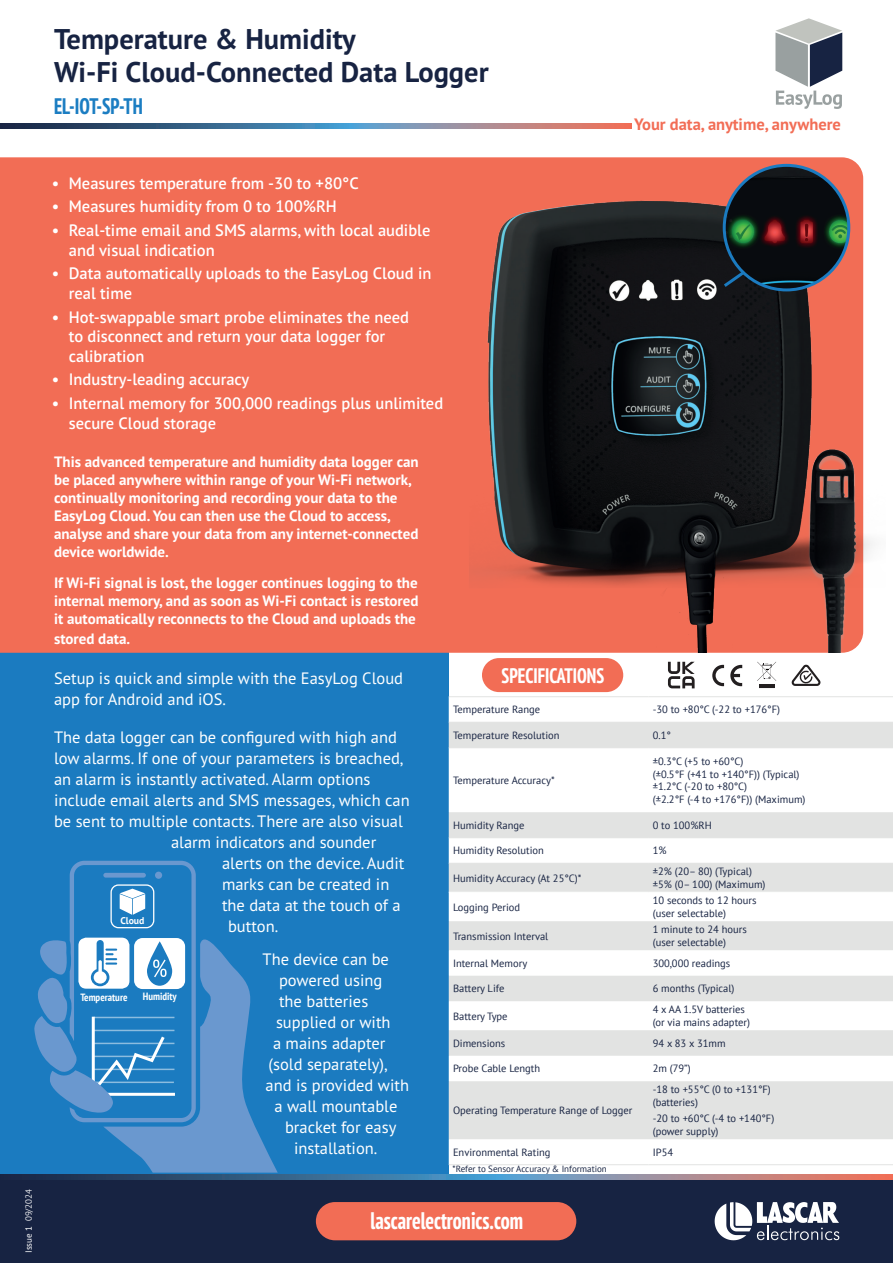
<style>
.page{position:relative;width:893px;height:1263px;background:#fff}
.page>*{position:absolute;margin:0;border:0;box-sizing:border-box;transform-origin:0 0}
.t1{font:700 28.5px/33px "PT Sans Pro";color:#172342}
.t2{font:700 condensed 24px "PT Sans Pro";color:#fff}
.t3{font:700 condensed 22.5px "PT Sans Pro";color:#1b7dc2}
.t4{font:700 condensed 21px "PT Sans Pro";color:#fff}
.t5{font:16.5px/21px "PT Sans Pro";color:#fff}
.t6{font:600 16.5px/19.5px "PT Sans Pro";color:#fff}
.t7{font:700 16.5px "PT Sans Pro";color:#f26d55}
.t8{font:700 15px/18px "PT Sans Pro";color:#fff}
.t9{font:10.5px/12.6px "PT Sans";color:#172342}
.t10{font:700 condensed 10.5px "PT Sans";color:#fff}
.t11{font:700 9.75px "PT Sans Pro";color:#fff}
.t12{font:9px "PT Sans";color:#172342}
.t13{font:300 9px "PT Sans Pro";color:#fff}
.s1{font-weight:400}
</style>
<div class="page">
<div style="left:0;top:653px;width:449px;height:610px;background:#1b7bc0"></div>
<div style="left:0;top:157px;width:397px;height:496px;background:#f26d55"></div>
<svg style="left:775px;top:18px;width:67px;height:91px"></svg>
<svg style="left:0;top:124px;width:631px;height:4px"></svg>
<svg style="left:34px;top:861px;width:244px;height:311px"></svg>
<div style="left:0;top:1179px;width:893px;height:84px;background:#172342"></div>
<svg style="left:715px;top:1202px;width:124px;height:38px"></svg>
<svg style="left:0;top:1175px;width:893px;height:4px"></svg>
<div style="left:316px;top:1202px;width:260px;height:38px;background:#f26d55;border-radius:19px"></div>
<svg style="left:449px;top:723px;width:444px;height:416px;fill:#e2e3e2"></svg>
<hr style="left:449px;top:696px;width:199px;height:1px;background:#e2e3e2">
<hr style="left:449px;top:722px;width:199px;height:1px;background:#e2e3e2">
<hr style="left:449px;top:747px;width:199px;height:1px;background:#e2e3e2">
<hr style="left:449px;top:837px;width:199px;height:1px;background:#e2e3e2">
<hr style="left:449px;top:863px;width:199px;height:1px;background:#e2e3e2">
<hr style="left:648px;top:696px;width:245px;height:1px;background:#e2e3e2">
<hr style="left:648px;top:722px;width:245px;height:1px;background:#e2e3e2">
<hr style="left:648px;top:747px;width:245px;height:1px;background:#e2e3e2">
<hr style="left:648px;top:837px;width:245px;height:1px;background:#e2e3e2">
<hr style="left:648px;top:863px;width:245px;height:1px;background:#e2e3e2">
<hr style="left:449px;top:1164px;width:199px;height:1px;background:#e2e3e2">
<hr style="left:648px;top:1164px;width:245px;height:1px;background:#e2e3e2">
<hr style="left:449px;top:892px;width:199px;height:1px;background:#fff">
<hr style="left:648px;top:892px;width:245px;height:1px;background:#fff">
<svg style="left:120px;top:889px;width:25px;height:26px"></svg>
<div style="left:110px;top:884px;width:44px;height:44px;border:1px solid #fff;border-radius:7px"></div>
<hr style="left:94px;top:1068px;width:80px;height:2px;background:#fff">
<hr style="left:94px;top:1056px;width:80px;height:1px;background:#fff">
<hr style="left:94px;top:1043px;width:80px;height:1px;background:#fff">
<hr style="left:94px;top:1030px;width:80px;height:1px;background:#fff">
<hr style="left:94px;top:1017px;width:80px;height:1px;background:#fff">
<svg style="left:78px;top:938px;width:107px;height:51px"></svg>
<img style="left:397px;top:157px;width:476px;height:496px">
<img style="left:724px;top:165px;width:125px;height:125px;border-radius:62px">
<div style="left:723px;top:164px;width:127px;height:127px;border:3px solid #1b7bc0;border-radius:50%"></div>
<svg style="left:721px;top:269px;width:26px;height:21px"></svg>
<div style="left:482px;top:658px;width:141px;height:34px;background:#f26d55;border-radius:17px"></div>
<svg style="left:730px;top:665px;width:12px;height:21px"></svg>
<svg style="left:712px;top:665px;width:12px;height:21px"></svg>
<hr style="left:759px;top:684px;width:15px;height:4px;background:#231f20">
<svg style="left:757px;top:662px;width:19px;height:19px"></svg>
<svg style="left:791px;top:664px;width:29px;height:22px"></svg>
<svg style="left:668px;top:662px;width:27px;height:26px"></svg>
<p class="t13" style="left:23px;top:1253px;width:65px;rotate:-90deg"><span class="s1">Issue 1</span> 09/2024</p>
<h1 class="t1" style="left:54px;top:22px;width:436px">Temperature &amp; Humidity<br>Wi-Fi Cloud-Connected Data Logger</h1>
<h3 class="t3" style="left:54px;top:91px;width:90px">EL-IOT-SP-TH</h3>
<h3 class="t6" style="left:52px;top:173px;width:308px">• Measures temperature from -30 to +80°C</h3>
<h3 class="t6" style="left:52px;top:196px;width:287px">• Measures humidity from 0 to 100%RH</h3>
<h3 class="t6" style="left:69px;top:220px;width:363px;text-indent:-17px">• Real-time email and SMS alarms, with local audible and visual indication</h3>
<h3 class="t6" style="left:69px;top:263px;width:364px;text-indent:-17px">• Data automatically uploads to the EasyLog Cloud in real time</h3>
<h3 class="t6" style="left:69px;top:307px;width:342px;text-indent:-17px">• Hot-swappable smart probe eliminates the need to disconnect and return your data logger for calibration</h3>
<h3 class="t6" style="left:52px;top:369px;width:199px">• Industry-leading accuracy</h3>
<h3 class="t6" style="left:69px;top:393px;width:376px;text-indent:-17px">• Internal memory for 300,000 readings plus unlimited secure Cloud storage</h3>
<p class="t8" style="left:54px;top:453px;width:366px">This advanced temperature and humidity data logger can be placed anywhere within range of your Wi-Fi network, continually monitoring and recording your data to the EasyLog Cloud. You can then use the Cloud to access, analyse and share your data from any internet-connected device worldwide.</p>
<h3 class="t8" style="left:54px;top:574px;width:366px;text-align:justify">If Wi-Fi signal is lost, the logger continues logging to the internal memory, and as soon as Wi-Fi contact is restored it automatically reconnects to the Cloud and uploads the</h3>
<h3 class="t8" style="left:54px;top:629px;width:78px">stored data.</h3>
<h3 class="t7" style="left:634px;top:113px;width:208px">Your data, anytime, anywhere</h3>
<h3 class="t5" style="left:54px;top:667px;width:351px">Setup is quick and simple with the EasyLog Cloud app for Android and iOS.</h3>
<h3 class="t5" style="left:54px;top:726px;width:345px">The data logger can be configured with high and</h3>
<h3 class="t5" style="left:54px;top:747px;width:351px">low alarms. If one of your parameters is breached,</h3>
<h3 class="t5" style="left:54px;top:768px;width:318px">an alarm is instantly activated. Alarm options</h3>
<h3 class="t5" style="left:54px;top:789px;width:357px">include email alerts and SMS messages, which can</h3>
<h3 class="t5" style="left:54px;top:810px;width:350px">be sent to multiple contacts. There are also visual</h3>
<h3 class="t5" style="left:171px;top:831px;width:207px">alarm indicators and sounder</h3>
<h3 class="t5" style="left:222px;top:852px;width:184px">alerts on the device. Audit</h3>
<h3 class="t5" style="left:222px;top:873px;width:169px">marks can be created in</h3>
<h3 class="t5" style="left:222px;top:894px;width:180px">the data at the touch of a</h3>
<h3 class="t5" style="left:228px;top:915px;width:52px">button.</h3>
<h3 class="t5" style="left:263px;top:949px;width:128px">The device can be</h3>
<h3 class="t5" style="left:279px;top:970px;width:105px">powered using</h3>
<h3 class="t5" style="left:279px;top:991px;width:91px">the batteries</h3>
<h3 class="t5" style="left:276px;top:1012px;width:116px">supplied or with</h3>
<h3 class="t5" style="left:273px;top:1033px;width:114px">a mains adapter</h3>
<h3 class="t5" style="left:269px;top:1054px;width:121px">(sold separately),</h3>
<h3 class="t5" style="left:265px;top:1075px;width:145px">and is provided with</h3>
<h3 class="t5" style="left:274px;top:1096px;width:124px">a wall mountable</h3>
<h3 class="t5" style="left:285px;top:1117px;width:113px">bracket for easy</h3>
<h3 class="t5" style="left:294px;top:1138px;width:85px">installation.</h3>
<p class="t11" style="left:120px;top:914px;width:26px">Cloud</p>
<p class="t10" style="left:143px;top:990px;width:35px">Humidity</p>
<p class="t10" style="left:80px;top:990px;width:49px">Temperature</p>
<h3 class="t4" style="left:502px;top:662px;width:104px">SPECIFICATIONS</h3>
<p class="t9" style="left:453px;top:703px;width:89px">Temperature Range</p>
<p class="t9" style="left:653px;top:703px;width:129px">-30 to +80°C (-22 to +176°F)</p>
<p class="t9" style="left:453px;top:729px;width:108px">Temperature Resolution</p>
<p class="t9" style="left:653px;top:729px;width:20px">0.1°</p>
<p class="t9" style="left:453px;top:774px;width:103px">Temperature Accuracy*</p>
<p class="t9" style="left:653px;top:755px;width:154px">±0.3°C (+5 to +60°C)<br>(±0.5°F (+41 to +140°F)) (Typical) ±1.2°C (-20 to +80°C)<br>(±2.2°F (-4 to +176°F)) (Maximum)</p>
<p class="t9" style="left:453px;top:819px;width:73px">Humidity Range</p>
<p class="t9" style="left:653px;top:819px;width:60px">0 to 100%RH</p>
<p class="t9" style="left:453px;top:844px;width:92px">Humidity Resolution</p>
<p class="t9" style="left:653px;top:844px;width:15px">1%</p>
<p class="t9" style="left:453px;top:871px;width:130px">Humidity Accuracy (At 25°C)*</p>
<p class="t9" style="left:653px;top:865px;width:114px">±2% (20– 80) (Typical) ±5% (0– 100) (Maximum)</p>
<p class="t9" style="left:453px;top:900px;width:69px">Logging Period</p>
<p class="t9" style="left:653px;top:894px;width:105px">10 seconds to 12 hours (user selectable)</p>
<p class="t9" style="left:453px;top:929px;width:97px">Transmission Interval</p>
<p class="t9" style="left:653px;top:923px;width:95px">1 minute to 24 hours (user selectable)</p>
<p class="t9" style="left:453px;top:957px;width:76px">Internal Memory</p>
<p class="t9" style="left:653px;top:957px;width:79px">300,000 readings</p>
<p class="t9" style="left:453px;top:982px;width:53px">Battery Life</p>
<p class="t9" style="left:653px;top:982px;width:83px">6 months (Typical)</p>
<p class="t9" style="left:453px;top:1009px;width:56px">Battery Type</p>
<p class="t9" style="left:653px;top:1003px;width:99px">4 x AA 1.5V batteries (or via mains adapter)</p>
<p class="t9" style="left:453px;top:1037px;width:54px">Dimensions</p>
<p class="t9" style="left:653px;top:1037px;width:74px">94 x 83 x 31mm</p>
<p class="t9" style="left:453px;top:1062px;width:89px">Probe Cable Length</p>
<p class="t9" style="left:653px;top:1062px;width:39px">2m (79”)</p>
<p class="t9" style="left:453px;top:1104px;width:181px">Operating Temperature Range of Logger</p>
<p class="t9" style="left:653px;top:1083px;width:120px">-18 to +55°C (0 to +131°F) (batteries)</p>
<p class="t9" style="left:653px;top:1112px;width:123px">-20 to +60°C (-4 to +140°F) (power supply)</p>
<p class="t9" style="left:453px;top:1146px;width:99px">Environmental Rating</p>
<p class="t9" style="left:653px;top:1146px;width:22px">IP54</p>
<p class="t12" style="left:453px;top:1163px;width:156px">*Refer to Sensor Accuracy &amp; Information</p>
<h2 class="t2" style="left:370px;top:1205px;width:154px">lascarelectronics.com</h2>
</div>
